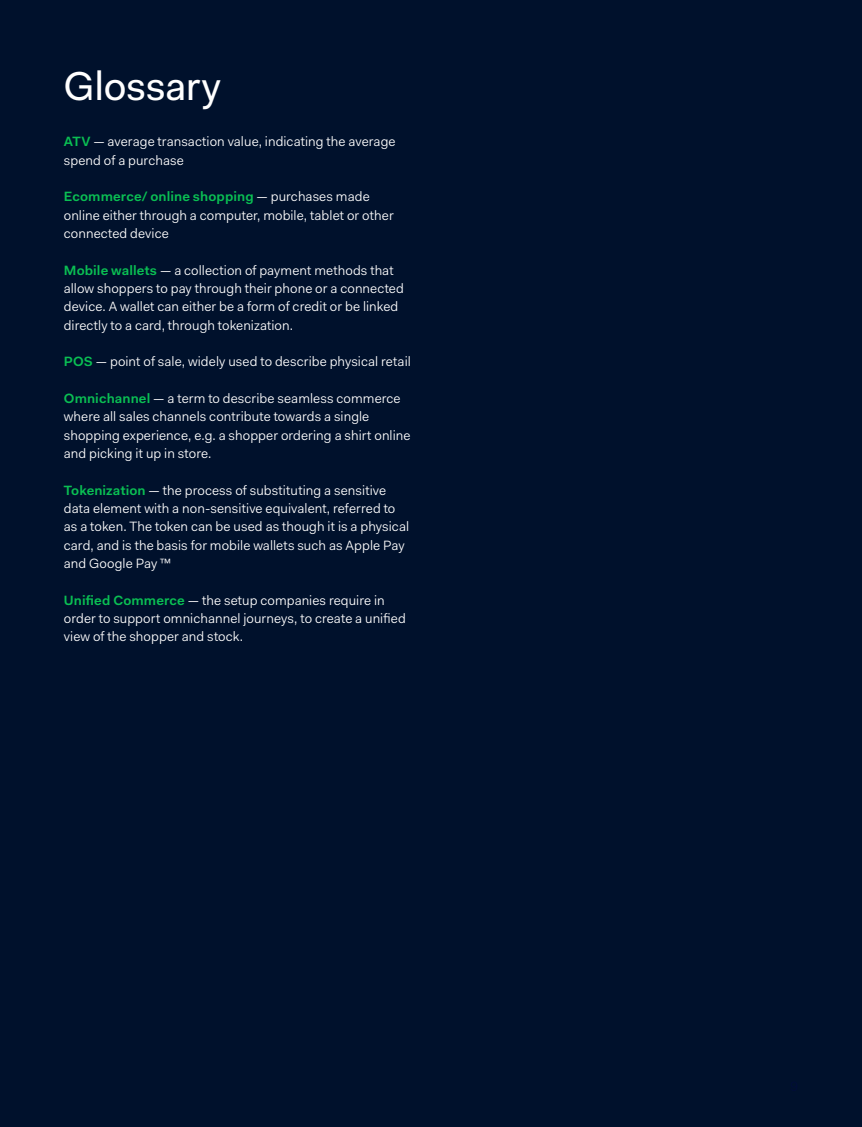
<style>
.page{position:relative;width:862px;height:1127px;background:#fff}
.page>*{position:absolute;margin:0;border:0;box-sizing:border-box;transform-origin:0 0}
.t1{font:40.5px "Fakt";letter-spacing:-.01em;color:#fff}
.t2{font:13.5px/18.3px "Fakt Blond";letter-spacing:.005em;color:#fff}
.t3{font:600 13.5px "Fakt";letter-spacing:.01em;color:#0abf53}
.s1{font-family:"Fakt";font-weight:600;color:#0abf53}
.s2{font-family:"Fakt Blond";font-weight:400;color:#fff}
</style>
<div class="page">
<div style="left:0;top:0;width:861px;height:1127px;background:#00112c"></div>
<h1 class="t1" style="left:64px;top:62px;width:158px">Glossary</h1>
<p class="t2" style="left:64px;top:132px;width:333px"><span class="s1">ATV</span> — average transaction value, indicating the average spend of a purchase</p>
<p class="t3" style="left:64px;top:188px;width:307px">Ecommerce/ online shopping <span class="s2">— purchases made</span></p>
<p class="t2" style="left:64px;top:206px;width:331px">online either through a computer, mobile, tablet or other connected device</p>
<p class="t2" style="left:64px;top:261px;width:341px"><span class="s1">Mobile wallets</span> — a collection of payment methods that allow shoppers to pay through their phone or a connected device. A wallet can either be a form of credit or be linked directly to a card, through tokenization.</p>
<p class="t2" style="left:64px;top:352px;width:348px"><span class="s1">POS</span> — point of sale, widely used to describe physical retail</p>
<p class="t2" style="left:64px;top:389px;width:348px"><span class="s1">Omnichannel</span> — a term to describe seamless commerce where all sales channels contribute towards a single shopping experience, e.g. a shopper ordering a shirt online and picking it up in store.</p>
<p class="t2" style="left:64px;top:481px;width:346px"><span class="s1">Tokenization</span> — the process of substituting a sensitive data element with a non-sensitive equivalent, referred to as a token. The token can be used as though it is a physical card, and is the basis for mobile wallets such as Apple Pay and Google Pay ™</p>
<p class="t2" style="left:64px;top:591px;width:343px"><span class="s1">Unified Commerce</span> — the setup companies require in order to support omnichannel journeys, to create a unified view of the shopper and stock.</p>
</div>
